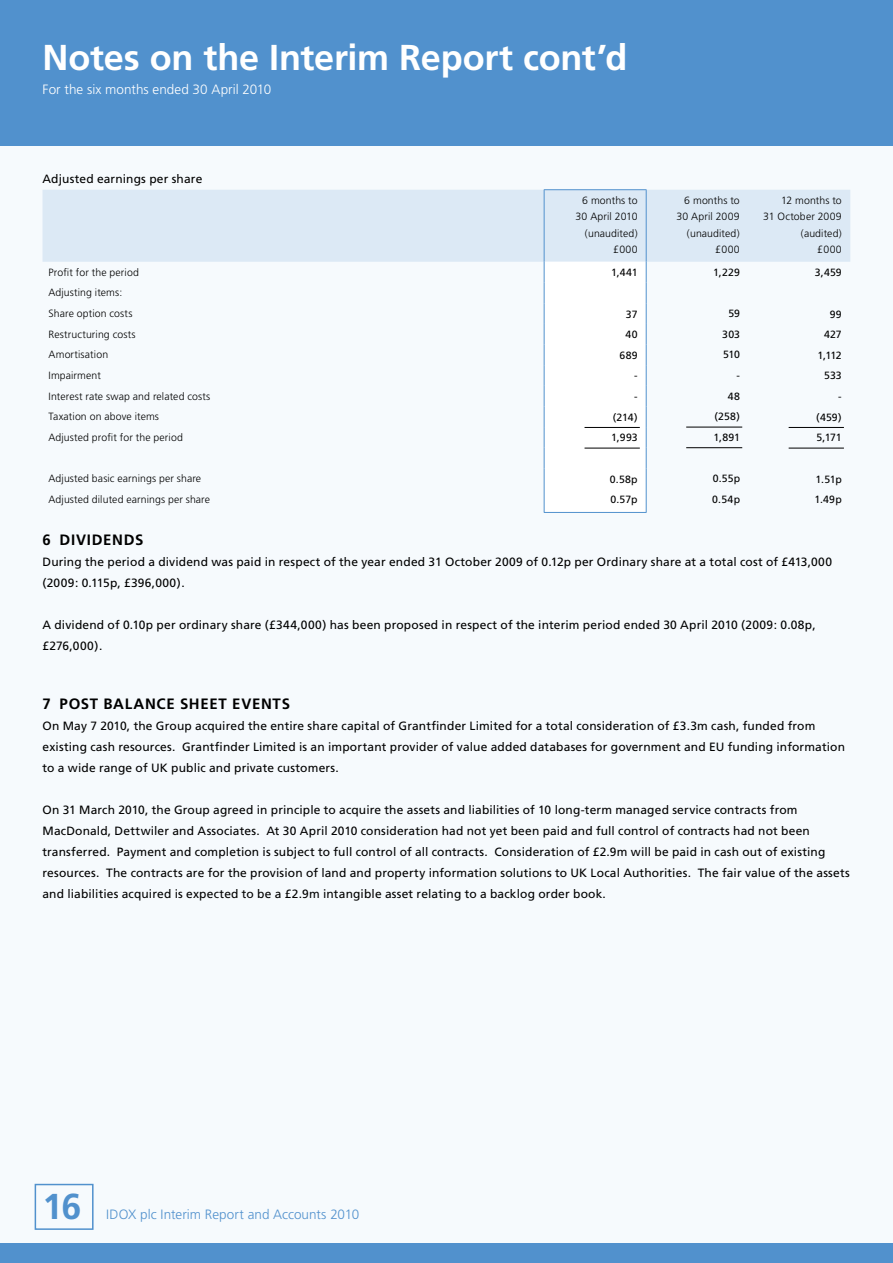
<style>
.page{position:relative;width:893px;height:1263px;background:#f6fafd}
.page>*{position:absolute;margin:0;border:0;box-sizing:border-box;transform-origin:0 0}
.t1{font:700 36px "Frutiger";letter-spacing:-.005em;color:#fff}
.t2{font:700 36px "Frutiger";color:#5191cd}
.t3{font:700 15px "Frutiger";letter-spacing:.045em;color:#000}
.t4{font:300 13.5px "Frutiger";color:#5191cd}
.t5{font:300 13.5px "Frutiger";letter-spacing:.005em;color:#fff}
.t6{font:12px/21px "Frutiger";letter-spacing:.01em;color:#000}
.t7{font:300 10.5px/16.5px "Frutiger";letter-spacing:.01em;color:#000;text-align:right}
.t8{font:10.5px "Frutiger";letter-spacing:.01em;color:#000}
</style>
<div class="page">
<div style="left:35px;top:1184px;width:59px;height:46px;border:2px solid #5191cd"></div>
<div style="left:0;top:1244px;width:893px;height:19px;background:#5191cd"></div>
<div style="left:0;top:0;width:893px;height:146px;background:#5191cd"></div>
<div style="left:43px;top:190px;width:807px;height:72px;background:#dce9f5"></div>
<hr style="left:544px;top:512px;width:103px;height:1px;background:#5191cd">
<div style="left:544px;top:262px;width:103px;height:250px;background:#fff"></div>
<hr style="left:544px;top:189px;width:103px;height:1px;background:#5191cd">
<hr style="left:544px;top:190px;width:1px;height:72px;background:#5191cd">
<hr style="left:646px;top:190px;width:1px;height:72px;background:#5191cd">
<hr style="left:584px;top:427px;width:56px;height:1px;background:#000">
<hr style="left:686px;top:427px;width:56px;height:1px;background:#000">
<hr style="left:789px;top:427px;width:55px;height:1px;background:#000">
<hr style="left:584px;top:448px;width:56px;height:1px;background:#000">
<hr style="left:686px;top:447px;width:56px;height:1px;background:#000">
<hr style="left:789px;top:448px;width:55px;height:1px;background:#000">
<h1 class="t1" style="left:43px;top:36px;width:586px">Notes on the Interim Report cont’d</h1>
<p class="t5" style="left:43px;top:81px;width:230px">For the six months ended 30 April 2010</p>
<p class="t6" style="left:43px;top:169px;width:161px">Adjusted earnings per share</p>
<p class="t7" style="left:576px;top:192px;width:64px">6 months to<br>30 April 2010 (unaudited) £000</p>
<p class="t7" style="left:676px;top:192px;width:65px">6 months to<br>30 April 2009 (unaudited) £000</p>
<p class="t7" style="left:763px;top:192px;width:80px">12 months to<br>31 October 2009 (audited)<br>£000</p>
<p class="t7" style="left:49px;top:264px;width:92px">Profit for the period</p>
<p class="t8" style="left:611px;top:266px;width:28px">1,441</p>
<p class="t8" style="left:713px;top:266px;width:28px">1,229</p>
<p class="t8" style="left:815px;top:266px;width:28px">3,459</p>
<p class="t7" style="left:49px;top:283px;width:86px;line-height:20.7px;text-align:left">Adjusting items:<br>Share option costs</p>
<p class="t8" style="left:626px;top:308px;width:13px">37</p>
<p class="t8" style="left:728px;top:307px;width:13px">59</p>
<p class="t8" style="left:830px;top:308px;width:13px">99</p>
<p class="t7" style="left:49px;top:326px;width:89px">Restructuring costs</p>
<p class="t8" style="left:626px;top:328px;width:14px">40</p>
<p class="t8" style="left:722px;top:328px;width:19px">303</p>
<p class="t8" style="left:824px;top:328px;width:19px">427</p>
<p class="t7" style="left:49px;top:347px;width:61px">Amortisation</p>
<p class="t8" style="left:620px;top:349px;width:20px">689</p>
<p class="t8" style="left:723px;top:349px;width:19px">510</p>
<p class="t8" style="left:817px;top:349px;width:26px">1,112</p>
<p class="t7" style="left:49px;top:367px;width:54px">Impairment</p>
<p class="t8" style="left:634px;top:370px;width:5px">-</p>
<p class="t8" style="left:737px;top:369px;width:5px">-</p>
<p class="t8" style="left:824px;top:370px;width:19px">533</p>
<p class="t7" style="left:49px;top:388px;width:163px">Interest rate swap and related costs</p>
<p class="t8" style="left:634px;top:390px;width:5px">-</p>
<p class="t8" style="left:728px;top:390px;width:14px">48</p>
<p class="t8" style="left:838px;top:390px;width:5px">-</p>
<p class="t7" style="left:49px;top:409px;width:112px">Taxation on above items</p>
<p class="t8" style="left:613px;top:411px;width:26px">(214)</p>
<p class="t8" style="left:714px;top:410px;width:27px">(258)</p>
<p class="t8" style="left:816px;top:411px;width:27px">(459)</p>
<p class="t7" style="left:49px;top:429px;width:136px">Adjusted profit for the period</p>
<p class="t8" style="left:611px;top:431px;width:28px">1,993</p>
<p class="t8" style="left:714px;top:431px;width:28px">1,891</p>
<p class="t8" style="left:816px;top:431px;width:27px">5,171</p>
<p class="t7" style="left:49px;top:470px;width:154px">Adjusted basic earnings per share</p>
<p class="t8" style="left:610px;top:473px;width:29px">0.58p</p>
<p class="t8" style="left:713px;top:472px;width:29px">0.55p</p>
<p class="t8" style="left:816px;top:473px;width:28px">1.51p</p>
<p class="t7" style="left:49px;top:491px;width:163px">Adjusted diluted earnings per share</p>
<p class="t8" style="left:610px;top:493px;width:29px">0.57p</p>
<p class="t8" style="left:712px;top:493px;width:29px">0.54p</p>
<p class="t8" style="left:814px;top:493px;width:29px">1.49p</p>
<p class="t3" style="left:43px;top:531px;width:102px">6 DIVIDENDS</p>
<p class="t6" style="left:43px;top:551px;width:791px">During the period a dividend was paid in respect of the year ended 31 October 2009 of 0.12p per Ordinary share at a total cost of £413,000 (2009: 0.115p, £396,000).</p>
<p class="t6" style="left:43px;top:614px;width:775px">A dividend of 0.10p per ordinary share (£344,000) has been proposed in respect of the interim period ended 30 April 2010 (2009: 0.08p, £276,000).</p>
<p class="t3" style="left:43px;top:695px;width:249px">7 POST BALANCE SHEET EVENTS</p>
<p class="t6" style="left:43px;top:715px;width:804px">On May 7 2010, the Group acquired the entire share capital of Grantfinder Limited for a total consideration of £3.3m cash, funded from existing cash resources. Grantfinder Limited is an important provider of value added databases for government and EU funding information to a wide range of UK public and private customers.</p>
<p class="t6" style="left:43px;top:799px;width:809px">On 31 March 2010, the Group agreed in principle to acquire the assets and liabilities of 10 long-term managed service contracts from MacDonald, Dettwiler and Associates. At 30 April 2010 consideration had not yet been paid and full control of contracts had not been transferred. Payment and completion is subject to full control of all contracts. Consideration of £2.9m will be paid in cash out of existing resources. The contracts are for the provision of land and property information solutions to UK Local Authorities. The fair value of the assets and liabilities acquired is expected to be a £2.9m intangible asset relating to a backlog order book.</p>
<h1 class="t2" style="left:43px;top:1185px;width:40px">16</h1>
<p class="t4" style="left:106px;top:1207px;width:254px">IDOX plc Interim Report and Accounts 2010</p>
</div>
